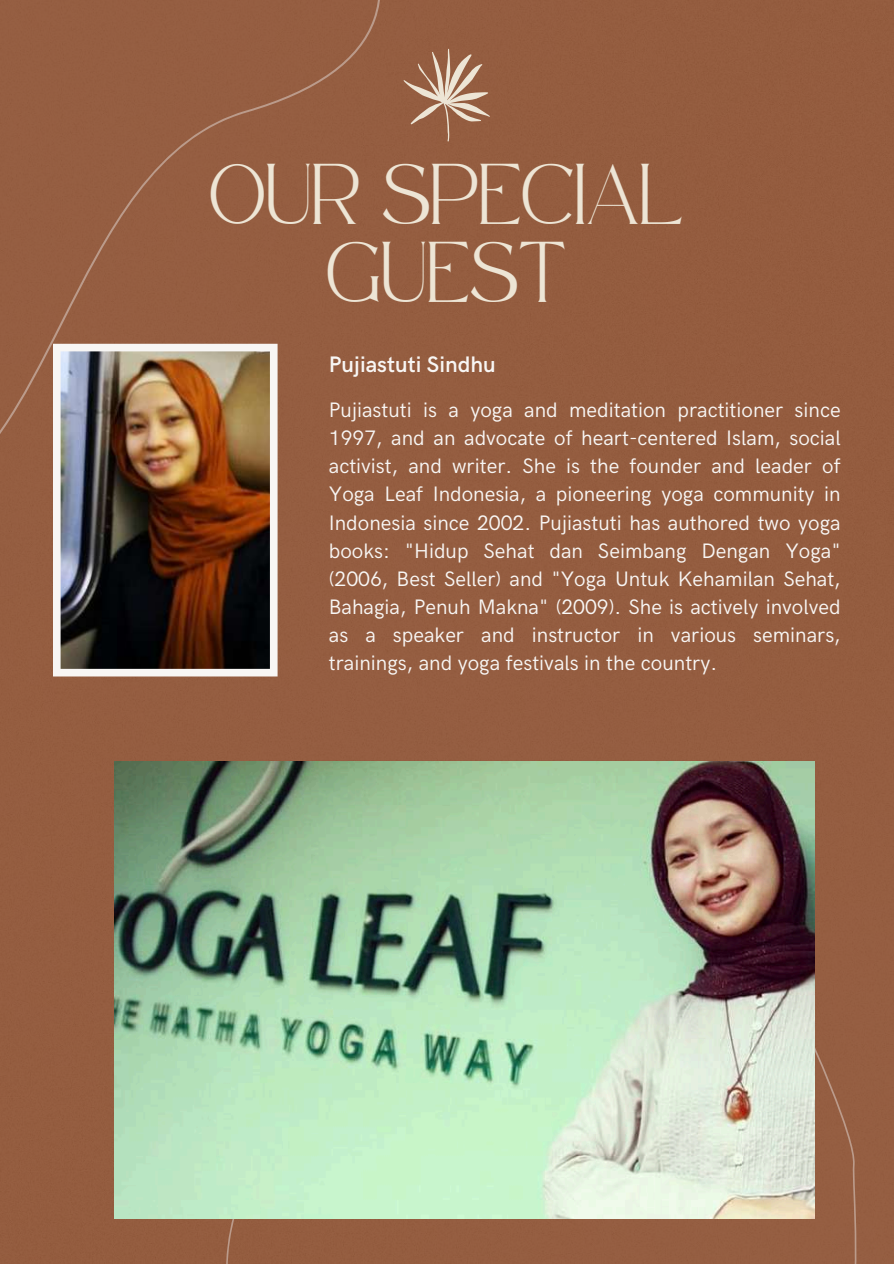
<style>
.page{position:relative;width:894px;height:1264px;background:#fff}
.page>*{position:absolute;margin:0;border:0;box-sizing:border-box;transform-origin:0 0}
.t1{font:42px/78.8px "Safira March";color:#ede5d5;text-align:center}
.t2{font:600 22.5px "HK Grotesk";color:#f8f6f4}
.t3{font:21px/28.2px "HK Grotesk";color:#f8f6f4;text-align:justify}
</style>
<div class="page">
<div style="left:0;top:0;width:893px;height:1263px;background:#945d40"></div>
<div style="left:0;top:0;width:391px;height:509px;background:#955e41"></div>
<div style="left:215px;top:960px;width:642px;height:303px;background:#955e41"></div>
<svg style="left:403px;top:49px;width:87px;height:92px;background:#a77a60"></svg>
<img style="left:53px;top:344px;width:224px;height:332px">
<img style="left:114px;top:761px;width:700px;height:457px">
<h1 class="t1" style="left:210px;top:170px;width:475px">OUR SPECIAL<br>GUEST</h1>
<p class="t2" style="left:329px;top:351px;width:168px">Pujiastuti Sindhu</p>
<p class="t3" style="left:329px;top:396px;width:513px">Pujiastuti is a yoga and meditation practitioner since 1997, and an advocate of heart-centered Islam, social activist, and writer. She is the founder and leader of Yoga Leaf Indonesia, a pioneering yoga community in Indonesia since 2002. Pujiastuti has authored two yoga books: "Hidup Sehat dan Seimbang Dengan Yoga" (2006, Best Seller) and "Yoga Untuk Kehamilan Sehat, Bahagia, Penuh Makna" (2009). She is actively involved as a speaker and instructor in various seminars, trainings, and yoga festivals in the country.</p>
</div>
